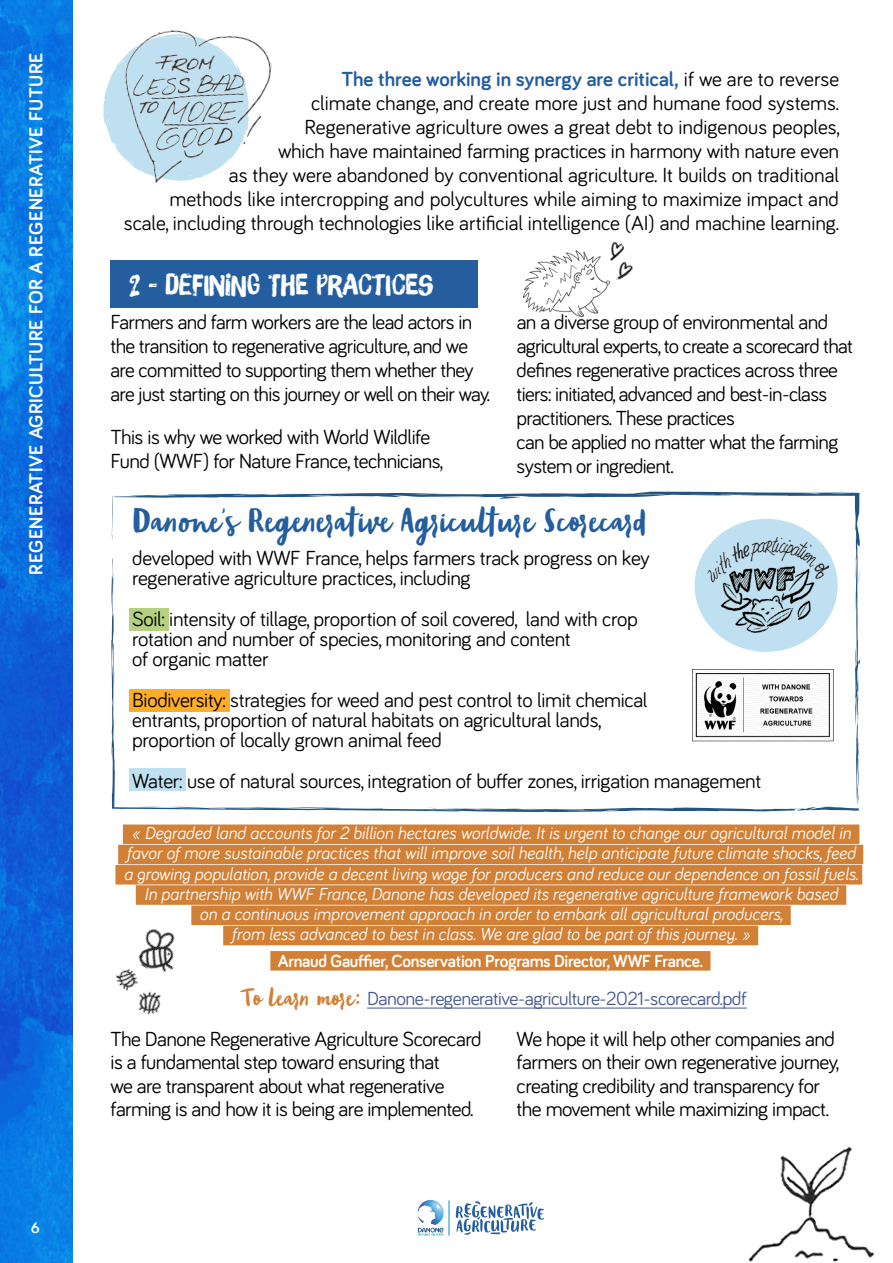
<style>
.page{position:relative;width:893px;height:1263px;background:#fff}
.page>*{position:absolute;margin:0;border:0;box-sizing:border-box;transform-origin:0 0}
.t1{font:28.8px "Brush Up";color:#fff}
.t2{font:27px "Blog Script";color:#245e9e}
.t3{font:21px/24px "Bariol";letter-spacing:-.02em;color:#000}
.t4{font:21px/24px "Bariol";color:#000;text-align:right}
.t5{font:19.5px "Bariol";letter-spacing:-.025em;color:#465792}
.t6{font:700 19.5px "Bariol";letter-spacing:.02em;color:#fff}
.t7{font:italic 18px/20.2px "Bariol";color:#fff;text-align:center}
.t8{font:700 18px "Bariol";letter-spacing:-.015em;color:#fff}
.t9{font:600 15px "Avenir Next";color:#fff}
.s1{font-weight:700;color:#245e9e}
.s2{font-family:"Blog Script";color:#d18036}
</style>
<div class="page">
<img style="left:0;top:0;width:72px;height:1263px">
<hr style="left:449px;top:1200px;width:1px;height:35px;background:#008fd1">
<svg style="left:417px;top:1199px;width:27px;height:27px"></svg>
<svg style="left:418px;top:1228px;width:25px;height:8px"></svg>
<svg style="left:422px;top:1200px;width:8px;height:3px"></svg>
<svg style="left:456px;top:1201px;width:88px;height:34px"></svg>
<div style="left:111px;top:260px;width:367px;height:48px;background:#245e9e"></div>
<div style="left:123px;top:824px;width:736px;height:20px;background:#d18036"></div>
<div style="left:118px;top:845px;width:745px;height:19px;background:#d18036"></div>
<div style="left:115px;top:865px;width:747px;height:19px;background:#d18036"></div>
<div style="left:136px;top:885px;width:710px;height:20px;background:#d18036"></div>
<div style="left:191px;top:905px;width:600px;height:20px;background:#d18036"></div>
<div style="left:223px;top:926px;width:535px;height:19px;background:#d18036"></div>
<div style="left:270px;top:951px;width:440px;height:19px;background:#d18036"></div>
<img style="left:749px;top:1147px;width:125px;height:115px">
<img style="left:138px;top:929px;width:37px;height:43px">
<img style="left:138px;top:991px;width:23px;height:24px">
<img style="left:116px;top:963px;width:27px;height:33px">
<svg style="left:103px;top:63px;width:16px;height:89px"></svg>
<img style="left:119px;top:29px;width:153px;height:154px">
<svg style="left:111px;top:491px;width:749px;height:321px"></svg>
<svg style="left:856px;top:737px;width:3px;height:4px"></svg>
<svg style="left:113px;top:572px;width:1px;height:36px"></svg>
<svg style="left:114px;top:668px;width:1px;height:25px"></svg>
<svg style="left:113px;top:708px;width:2px;height:25px"></svg>
<svg style="left:297px;top:807px;width:24px;height:1px"></svg>
<svg style="left:369px;top:808px;width:14px;height:1px"></svg>
<svg style="left:426px;top:808px;width:12px;height:1px"></svg>
<svg style="left:481px;top:808px;width:25px;height:1px"></svg>
<svg style="left:553px;top:809px;width:19px;height:1px"></svg>
<svg style="left:855px;top:555px;width:1px;height:24px"></svg>
<svg style="left:438px;top:497px;width:27px;height:1px"></svg>
<hr style="left:367px;top:1008px;width:380px;height:1px;background:#465792">
<img style="left:523px;top:251px;width:87px;height:66px">
<img style="left:599px;top:241px;width:34px;height:40px">
<p class="t6" style="left:23px;top:575px;width:523px;rotate:-90deg">REGENERATIVE AGRICULTURE FOR A REGENERATIVE FUTURE</p>
<p class="t9" style="left:31px;top:1214px;width:11px">6</p>
<p class="t4" style="left:124px;top:65px;width:718px"><span class="s1">The three working in synergy are critical,</span> if we are to reverse<br>climate change, and create more just and humane food systems.<br>Regenerative agriculture owes a great debt to indigenous peoples,<br>which have maintained farming practices in harmony with nature even<br>as they were abandoned by conventional agriculture. It builds on traditional<br>methods like intercropping and polycultures while aiming to maximize impact and scale, including through technologies like artificial intelligence (AI) and machine learning.</p>
<h1 class="t1" style="left:129px;top:267px;width:292px">2 - DEFINING THE PRACTICES</h1>
<p class="t3" style="left:111px;top:309px;width:381px">Farmers and farm workers are the lead actors in the transition to regenerative agriculture, and we are committed to supporting them whether they are just starting on this journey or well on their way.</p>
<p class="t3" style="left:111px;top:424px;width:334px">This is why we worked with World Wildlife<br>Fund (WWF) for Nature France, technicians,</p>
<p class="t3" style="left:517px;top:309px;width:338px">an a diverse group of environmental and agricultural experts, to create a scorecard that defines regenerative practices across three tiers: initiated, advanced and best-in-class practitioners. These practices<br>can be applied no matter what the farming system or ingredient.</p>
<p class="t2" style="left:132px;top:506px;width:517px">Danone’s Regenerative Agriculture Scorecard</p>
<p class="t3" style="left:132px;top:547px;width:519px;line-height:20.2px">developed with WWF France, helps farmers track progress on key regenerative agriculture practices, including</p>
<p class="t3" style="left:132px;top:608px;width:507px;line-height:20.2px">Soil: intensity of tillage, proportion of soil covered, land with crop rotation and number of species, monitoring and content<br>of organic matter</p>
<p class="t3" style="left:132px;top:689px;width:517px;line-height:20.2px">Biodiversity: strategies for weed and pest control to limit chemical entrants, proportion of natural habitats on agricultural lands, proportion of locally grown animal feed</p>
<p class="t3" style="left:132px;top:768px;width:630px">Water: use of natural sources, integration of buffer zones, irrigation management</p>
<p class="t7" style="left:124px;top:822px;width:736px">« Degraded land accounts for 2 billion hectares worldwide. It is urgent to change our agricultural model in favor of more sustainable practices that will improve soil health, help anticipate future climate shocks, feed a growing population, provide a decent living wage for producers and reduce our dependence on fossil fuels.<br>In partnership with WWF France, Danone has developed its regenerative agriculture framework based<br>on a continuous improvement approach in order to embark all agricultural producers,<br>from less advanced to best in class. We are glad to be part of this journey. »</p>
<p class="t8" style="left:278px;top:949px;width:427px">Arnaud Gauffier, Conservation Programs Director, WWF France.</p>
<p class="t5" style="left:240px;top:986px;width:508px"><span class="s2">To learn more:</span> Danone-regenerative-agriculture-2021-scorecard.pdf</p>
<p class="t3" style="left:111px;top:1026px;width:373px;line-height:23.2px">The Danone Regenerative Agriculture Scorecard is a fundamental step toward ensuring that<br>we are transparent about what regenerative farming is and how it is being are implemented.</p>
<p class="t3" style="left:517px;top:1026px;width:324px;line-height:23.2px">We hope it will help other companies and farmers on their own regenerative journey, creating credibility and transparency for the movement while maximizing impact.</p>
</div>
